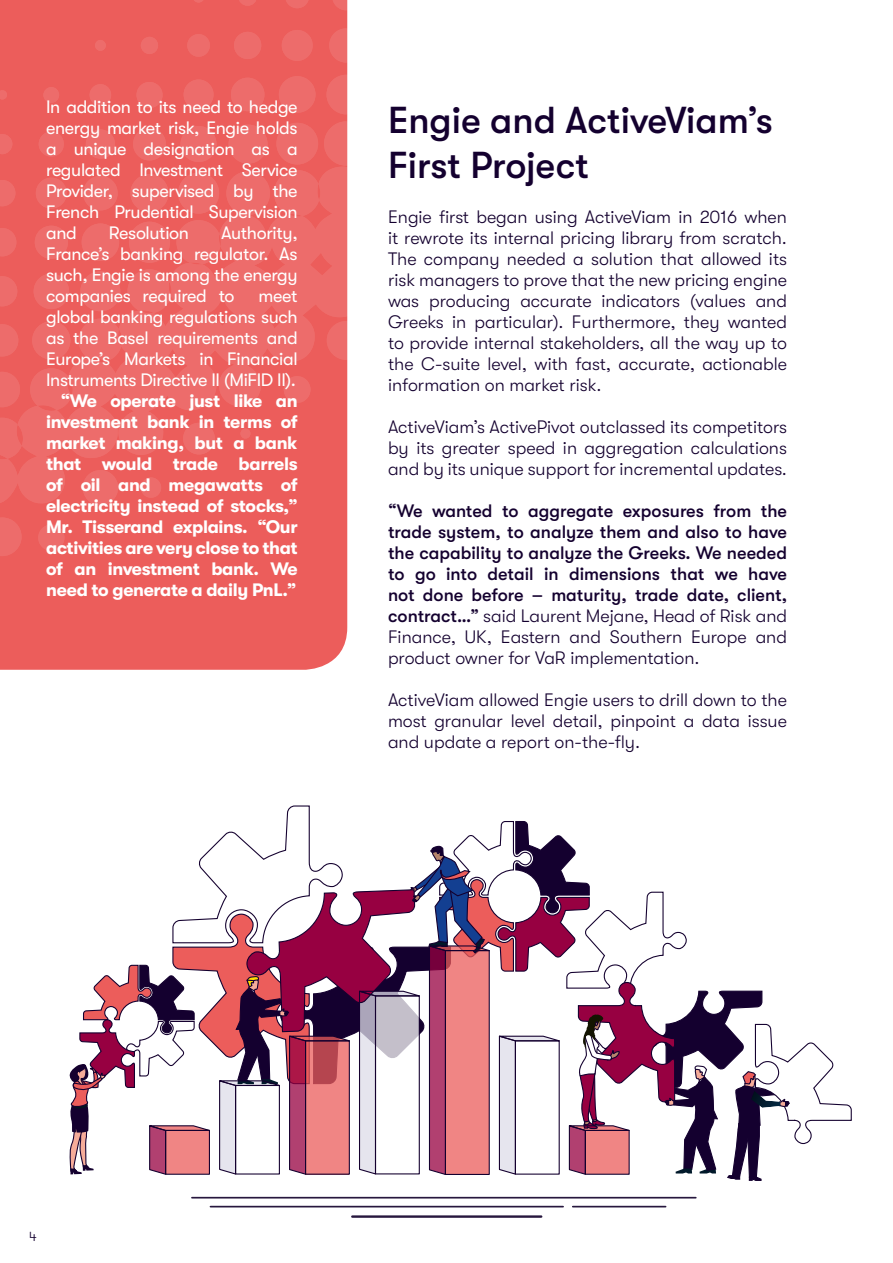
<style>
.page{position:relative;width:893px;height:1263px;background:#fff}
.page>*{position:absolute;margin:0;border:0;box-sizing:border-box;transform-origin:0 0}
.t1{font:500 37.5px/45px "GT Walsheim";color:#14002f}
.t2{font:300 18px/21px "GT Walsheim";color:#14002f;text-align:justify}
.t3{font:18px/21px "GT Walsheim";letter-spacing:-.02em;color:#fff;text-align:justify}
.t4{font:500 18px/21px "GT Walsheim";color:#14002f;text-align:justify}
.t5{font:700 18px/21px "GT Walsheim";letter-spacing:-.02em;color:#fff;text-align:justify}
.t6{font:300 13.5px "GT Walsheim";color:#14002f}
.s1{font-weight:300}
</style>
<div class="page">
<svg style="left:69px;top:805px;width:783px;height:376px"></svg>
<hr style="left:192px;top:1197px;width:504px;height:1px;background:#27173e">
<hr style="left:210px;top:1206px;width:353px;height:1px;background:#27173e">
<hr style="left:573px;top:1206px;width:93px;height:1px;background:#27173e">
<hr style="left:352px;top:1215px;width:189px;height:3px;background:#27173e">
<svg style="left:0;top:166px;width:347px;height:504px;background:#ec6261"></svg>
<svg style="left:0;top:0;width:347px;height:166px;background:#ec605e"></svg>
<p class="t3" style="left:46px;top:98px;width:253px">In addition to its need to hedge energy market risk, Engie holds a unique designation as a regulated Investment Service Provider, supervised by the French Prudential Supervision and</p>
<p class="t3" style="left:46px;top:224px;width:253px;text-indent:175px">Authority, France’s banking regulator. As such, Engie is among the energy companies required to</p>
<p class="t3" style="left:109px;top:224px;width:82px">Resolution</p>
<p class="t3" style="left:46px;top:287px;width:253px;text-indent:212px">meet global banking regulations such as the Basel requirements and Europe’s Markets in Financial Instruments Directive II (MiFID II).</p>
<p class="t5" style="left:46px;top:392px;width:253px;text-indent:15px">“We operate just like an investment bank in terms of market making, but a bank that would trade barrels of oil and megawatts of electricity instead of stocks,” Mr. Tisserand explains. “Our activities are very close to that of an investment bank. We need to generate a daily PnL.”</p>
<h1 class="t1" style="left:388px;top:101px;width:387px">Engie and ActiveViam’s<br>First Project</h1>
<p class="t2" style="left:388px;top:208px;width:401px">Engie first began using ActiveViam in 2016 when it rewrote its internal pricing library from scratch.<br>The company needed a solution that allowed its risk managers to prove that the new pricing engine was producing accurate indicators (values and Greeks in particular). Furthermore, they wanted to provide internal stakeholders, all the way up to the C-suite level, with fast, accurate, actionable information on market risk.</p>
<p class="t2" style="left:388px;top:418px;width:401px">ActiveViam’s ActivePivot outclassed its competitors by its greater speed in aggregation calculations and by its unique support for incremental updates.</p>
<p class="t4" style="left:388px;top:502px;width:401px">“We wanted to aggregate exposures from the trade system, to analyze them and also to have the capability to analyze the Greeks. We needed to go into detail in dimensions that we have not done before – maturity, trade date, client, contract…” <span class="s1">said Laurent Mejane, Head of Risk and Finance, UK, Eastern and Southern Europe and product owner for VaR implementation.</span></p>
<p class="t2" style="left:388px;top:691px;width:401px">ActiveViam allowed Engie users to drill down to the most granular level detail, pinpoint a data issue and update a report on-the-fly.</p>
<p class="t6" style="left:29px;top:1230px;width:9px">4</p>
</div>
